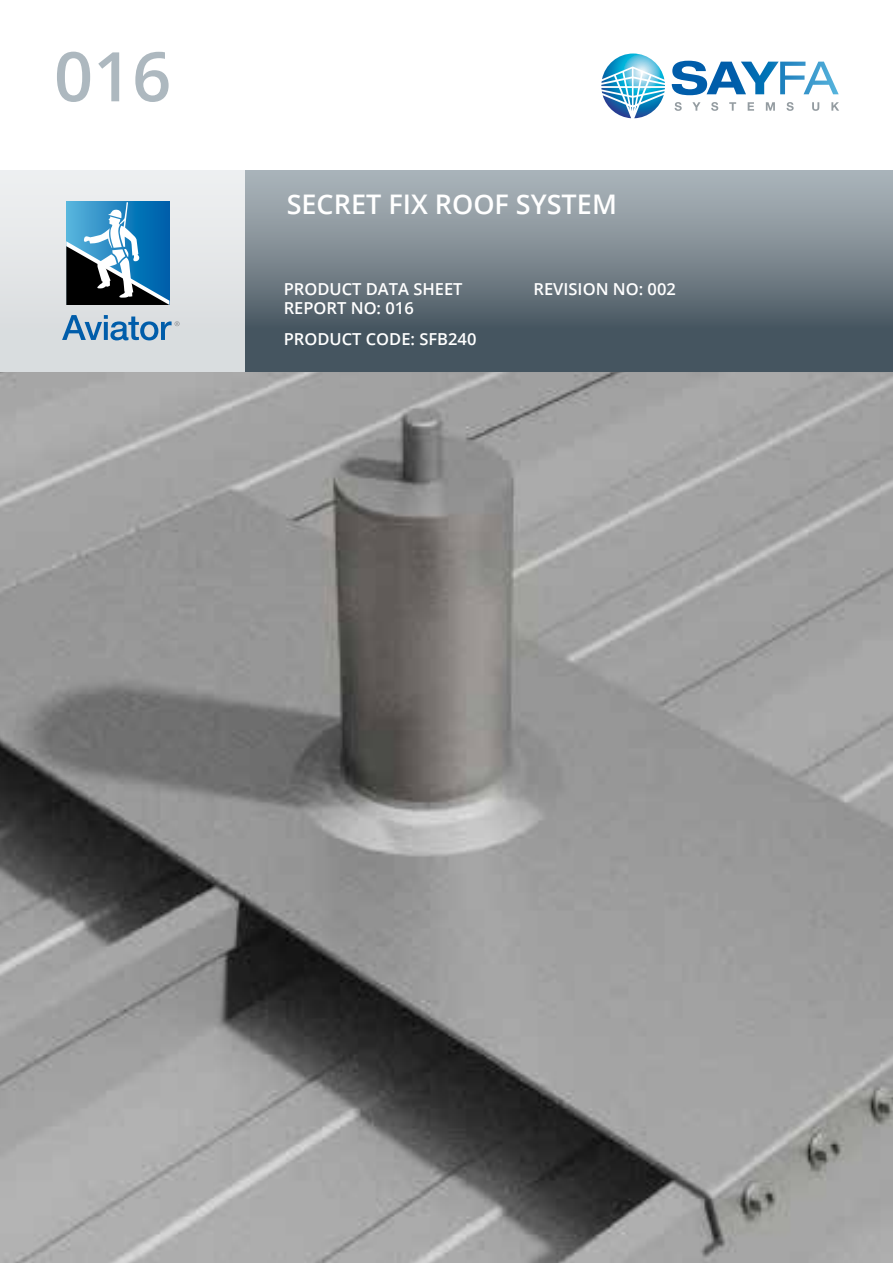
<style>
.page{position:relative;width:893px;height:1263px;background:#fff}
.page>*{position:absolute;margin:0;border:0;box-sizing:border-box;transform-origin:0 0}
.t1{font:600 68.55px "Open Sans";color:#adb8bf}
.t2{font:600 27px "Open Sans";color:#fff}
.t3{font:600 16.5px/30.9px "Open Sans";color:#fff}
</style>
<div class="page">
<svg style="left:601px;top:54px;width:64px;height:64px"></svg>
<svg style="left:675px;top:102px;width:7px;height:9px"></svg>
<svg style="left:692px;top:102px;width:8px;height:9px"></svg>
<svg style="left:711px;top:102px;width:7px;height:9px"></svg>
<svg style="left:729px;top:102px;width:7px;height:9px"></svg>
<svg style="left:748px;top:102px;width:6px;height:9px"></svg>
<svg style="left:766px;top:102px;width:9px;height:9px"></svg>
<svg style="left:786px;top:102px;width:8px;height:9px"></svg>
<svg style="left:812px;top:102px;width:7px;height:9px"></svg>
<svg style="left:831px;top:102px;width:8px;height:9px"></svg>
<svg style="left:672px;top:61px;width:167px;height:34px"></svg>
<div style="left:0;top:170px;width:893px;height:202px;background:linear-gradient(to bottom,#afb8bd,#374753)"></div>
<div style="left:0;top:170px;width:245px;height:202px;background:#e3e5e6"></div>
<svg style="left:66px;top:202px;width:103px;height:103px;background:#3e7799"></svg>
<svg style="left:62px;top:315px;width:118px;height:25px"></svg>
<img style="left:0;top:372px;width:893px;height:891px">
<h1 class="t1" style="left:54px;top:29px;width:119px">016</h1>
<h2 class="t2" style="left:287px;top:186px;width:332px">SECRET FIX ROOF SYSTEM</h2>
<p class="t3" style="left:284px;top:273px;width:180px">PRODUCT DATA SHEET</p>
<p class="t3" style="left:533px;top:273px;width:144px">REVISION NO: 002</p>
<p class="t3" style="left:284px;top:292px;width:194px">REPORT NO: 016<br>PRODUCT CODE: SFB240</p>
</div>
